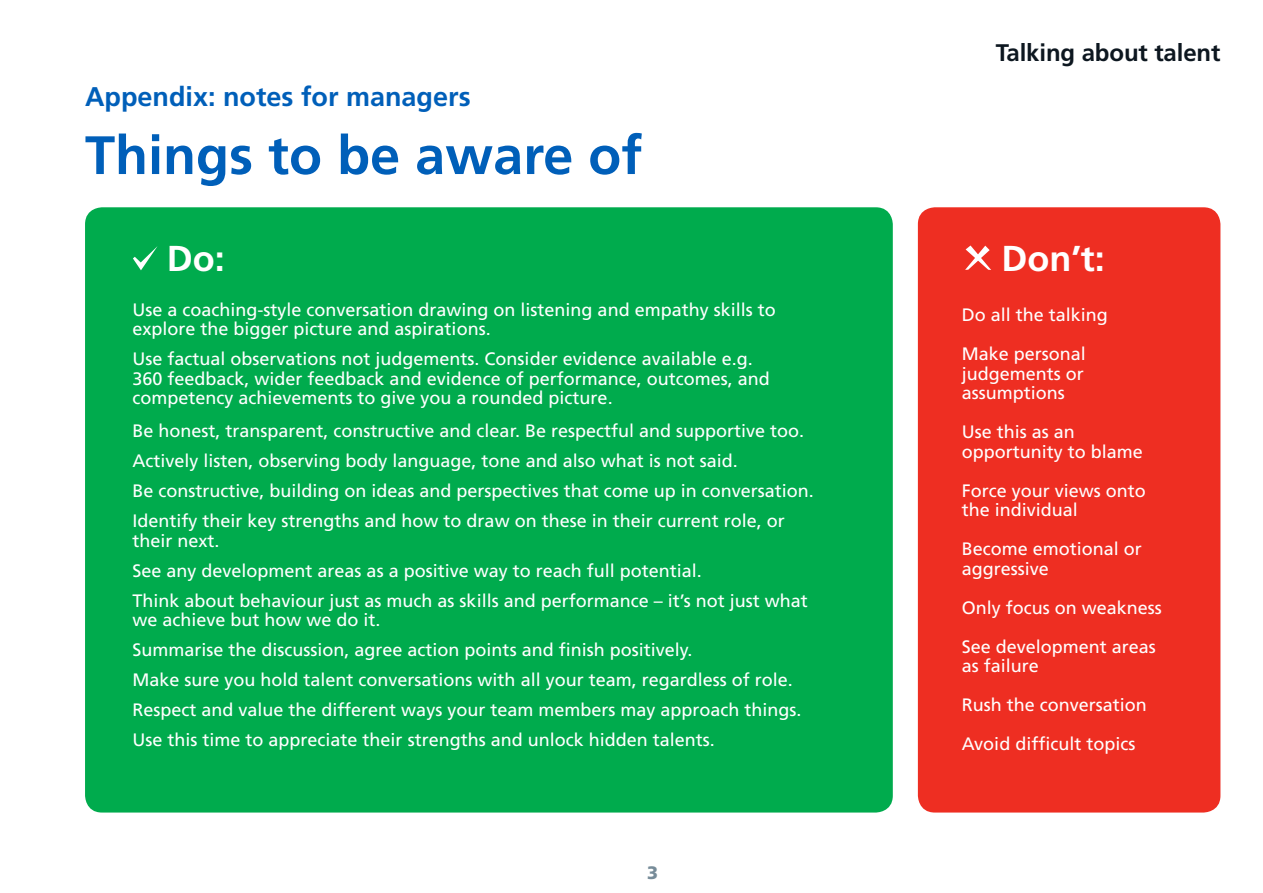
<style>
.page{position:relative;width:1263px;height:893px;background:#fff}
.page>*{position:absolute;margin:0;border:0;box-sizing:border-box;transform-origin:0 0}
.t1{font:700 54px "Frutiger CE";color:#005fb9}
.t2{font:700 36px "Frutiger CE";color:#fff}
.t3{font:700 27px "Frutiger CE";color:#005fb9}
.t4{font:700 24px "Frutiger CE";letter-spacing:-.005em;color:#0d1720}
.t5{font:18px/19.5px "Frutiger CE";color:#fff}
.t6{font:900 18px "Frutiger CE";color:#778c99}
</style>
<div class="page">
<div style="left:918px;top:207px;width:302px;height:605px;background:#ee2e22;border-radius:17px"></div>
<div style="left:85px;top:207px;width:808px;height:605px;background:#00ab4d;border-radius:17px"></div>
<svg style="left:133px;top:246px;width:25px;height:24px"></svg>
<svg style="left:965px;top:245px;width:26px;height:25px"></svg>
<p class="t3" style="left:85px;top:80px;width:387px">Appendix: notes for managers</p>
<p class="t1" style="left:85px;top:123px;width:559px">Things to be aware of</p>
<p class="t2" style="left:167px;top:237px;width:59px">Do:</p>
<p class="t5" style="left:133px;top:300px;width:645px">Use a coaching-style conversation drawing on listening and empathy skills to explore the bigger picture and aspirations.</p>
<p class="t5" style="left:133px;top:349px;width:639px">Use factual observations not judgements. Consider evidence available e.g.<br>360 feedback, wider feedback and evidence of performance, outcomes, and competency achievements to give you a rounded picture.</p>
<p class="t5" style="left:133px;top:421px;width:673px">Be honest, transparent, constructive and clear. Be respectful and supportive too.</p>
<p class="t5" style="left:133px;top:451px;width:607px">Actively listen, observing body language, tone and also what is not said.</p>
<p class="t5" style="left:133px;top:481px;width:683px">Be constructive, building on ideas and perspectives that come up in conversation.</p>
<p class="t5" style="left:133px;top:511px;width:654px">Identify their key strengths and how to draw on these in their current role, or their next.</p>
<p class="t5" style="left:133px;top:561px;width:571px">See any development areas as a positive way to reach full potential.</p>
<p class="t5" style="left:133px;top:591px;width:677px">Think about behaviour just as much as skills and performance – it’s not just what we achieve but how we do it.</p>
<p class="t5" style="left:133px;top:640px;width:561px">Summarise the discussion, agree action points and finish positively.</p>
<p class="t5" style="left:133px;top:670px;width:662px">Make sure you hold talent conversations with all your team, regardless of role.</p>
<p class="t5" style="left:133px;top:700px;width:670px">Respect and value the different ways your team members may approach things.</p>
<p class="t5" style="left:133px;top:730px;width:584px">Use this time to appreciate their strengths and unlock hidden talents.</p>
<p class="t6" style="left:647px;top:862px;width:13px">3</p>
<p class="t4" style="left:996px;top:38px;width:226px">Talking about talent</p>
<p class="t2" style="left:1001px;top:237px;width:105px">Don’t:</p>
<p class="t5" style="left:962px;top:305px;width:148px">Do all the talking</p>
<p class="t5" style="left:962px;top:344px;width:126px;text-align:justify">Make personal judgements or assumptions</p>
<p class="t5" style="left:962px;top:422px;width:183px">Use this as an opportunity to blame</p>
<p class="t5" style="left:962px;top:481px;width:186px">Force your views onto the individual</p>
<p class="t5" style="left:962px;top:539px;width:182px">Become emotional or aggressive</p>
<p class="t5" style="left:962px;top:598px;width:202px">Only focus on weakness</p>
<p class="t5" style="left:962px;top:637px;width:196px">See development areas as failure</p>
<p class="t5" style="left:962px;top:695px;width:187px">Rush the conversation</p>
<p class="t5" style="left:962px;top:734px;width:175px">Avoid difficult topics</p>
</div>
